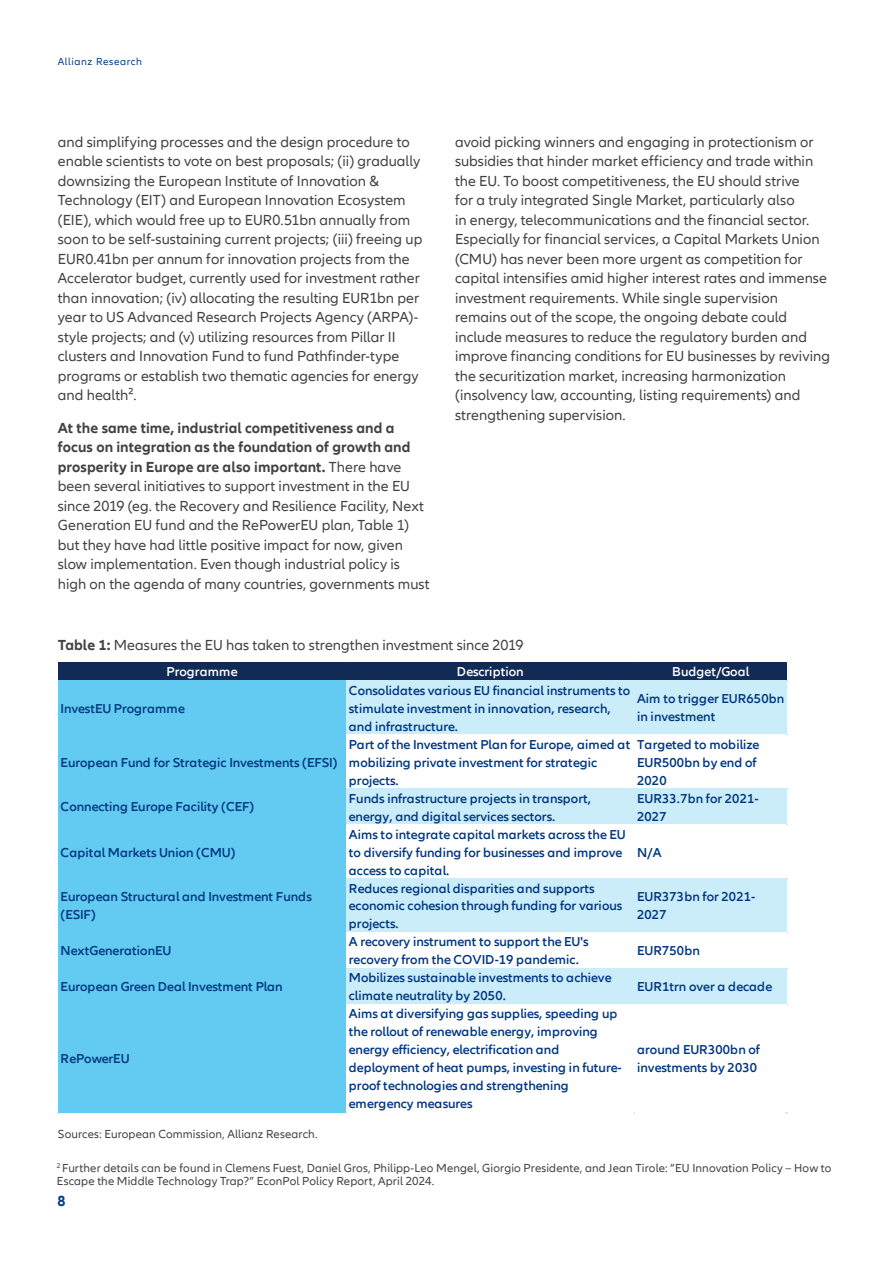
<style>
.page{position:relative;width:893px;height:1263px;background:#fff}
.page>*{position:absolute;margin:0;border:0;box-sizing:border-box;transform-origin:0 0}
.t1{font:15px/19.5px "Allianz Neo";letter-spacing:.005em;color:#424241}
.t2{font:700 15px "Allianz Neo";color:#033f85}
.t3{font:600 13.35px/18px "Allianz Neo";color:#003781}
.t4{font:600 13.35px "Allianz Neo";letter-spacing:.005em;color:#fff}
.t5{font:12px/13.5px "Allianz Neo";letter-spacing:.01em;color:#424241}
.t6{font:10.5px "Allianz Neo";letter-spacing:.06em;color:#033f85}
.s1{font-weight:700}
</style>
<div class="page">
<div style="left:59px;top:663px;width:728px;height:18px;background:#122b54"></div>
<div style="left:59px;top:681px;width:288px;height:54px;background:#63caf1"></div>
<div style="left:346px;top:681px;width:441px;height:54px;background:#cbedfa"></div>
<div style="left:59px;top:735px;width:288px;height:54px;background:#63caf1"></div>
<div style="left:346px;top:735px;width:441px;height:54px;background:#fff"></div>
<div style="left:59px;top:788px;width:288px;height:37px;background:#63caf1"></div>
<div style="left:346px;top:788px;width:441px;height:37px;background:#cbedfa"></div>
<div style="left:59px;top:824px;width:288px;height:55px;background:#63caf1"></div>
<div style="left:346px;top:824px;width:441px;height:55px;background:#fff"></div>
<div style="left:59px;top:878px;width:288px;height:55px;background:#63caf1"></div>
<div style="left:346px;top:878px;width:441px;height:55px;background:#cbedfa"></div>
<div style="left:59px;top:932px;width:288px;height:37px;background:#63caf1"></div>
<div style="left:346px;top:932px;width:441px;height:37px;background:#fff"></div>
<div style="left:59px;top:968px;width:288px;height:37px;background:#63caf1"></div>
<div style="left:346px;top:968px;width:441px;height:37px;background:#cbedfa"></div>
<div style="left:59px;top:1004px;width:288px;height:109px;background:#63caf1"></div>
<div style="left:346px;top:1004px;width:441px;height:109px;background:#fff"></div>
<p class="t6" style="left:58px;top:56px;width:86px">Allianz Research</p>
<p class="t1" style="left:58px;top:133px;width:366px">and simplifying processes and the design procedure to enable scientists to vote on best proposals; (ii) gradually downsizing the European Institute of Innovation &amp; Technology (EIT) and European Innovation Ecosystem (EIE), which would free up to EUR0.51bn annually from soon to be self-sustaining current projects; (iii) freeing up EUR0.41bn per annum for innovation projects from the Accelerator budget, currently used for investment rather than innovation; (iv) allocating the resulting EUR1bn per year to US Advanced Research Projects Agency (ARPA)- style projects; and (v) utilizing resources from Pillar II clusters and Innovation Fund to fund Pathfinder-type programs or establish two thematic agencies for energy and health².</p>
<p class="t1" style="left:58px;top:418px;width:373px"><span class="s1">At the same time, industrial competitiveness and a focus on integration as the foundation of growth and prosperity in Europe are also important.</span> There have been several initiatives to support investment in the EU since 2019 (eg. the Recovery and Resilience Facility, Next Generation EU fund and the RePowerEU plan, Table 1) but they have had little positive impact for now, given slow implementation. Even though industrial policy is high on the agenda of many countries, governments must</p>
<p class="t1" style="left:455px;top:133px;width:377px">avoid picking winners and engaging in protectionism or subsidies that hinder market efficiency and trade within the EU. To boost competitiveness, the EU should strive<br>for a truly integrated Single Market, particularly also<br>in energy, telecommunications and the financial sector.<br>Especially for financial services, a Capital Markets Union (CMU) has never been more urgent as competition for capital intensifies amid higher interest rates and immense investment requirements. While single supervision remains out of the scope, the ongoing debate could include measures to reduce the regulatory burden and improve financing conditions for EU businesses by reviving the securitization market, increasing harmonization (insolvency law, accounting, listing requirements) and strengthening supervision.</p>
<p class="t1" style="left:58px;top:636px;width:467px"><span class="s1">Table 1:</span> Measures the EU has taken to strengthen investment since 2019</p>
<p class="t4" style="left:167px;top:664px;width:73px">Programme</p>
<p class="t4" style="left:457px;top:664px;width:68px">Description</p>
<p class="t4" style="left:672px;top:664px;width:79px">Budget/Goal</p>
<p class="t3" style="left:61px;top:699px;width:126px">InvestEU Programme</p>
<p class="t3" style="left:349px;top:681px;width:283px">Consolidates various EU financial instruments to stimulate investment in innovation, research, and infrastructure.</p>
<p class="t3" style="left:637px;top:690px;width:149px">Aim to trigger EUR650bn in investment</p>
<p class="t3" style="left:61px;top:753px;width:278px">European Fund for Strategic Investments (EFSI)</p>
<p class="t3" style="left:349px;top:735px;width:283px">Part of the Investment Plan for Europe, aimed at mobilizing private investment for strategic projects.</p>
<p class="t3" style="left:637px;top:735px;width:124px">Targeted to mobilize<br>EUR500bn by end of<br>2020</p>
<p class="t3" style="left:61px;top:798px;width:195px">Connecting Europe Facility (CEF)</p>
<p class="t3" style="left:349px;top:789px;width:244px">Funds infrastructure projects in transport, energy, and digital services sectors.</p>
<p class="t3" style="left:637px;top:789px;width:123px">EUR33.7bn for 2021-<br>2027</p>
<p class="t3" style="left:61px;top:843px;width:176px">Capital Markets Union (CMU)</p>
<p class="t3" style="left:349px;top:825px;width:278px">Aims to integrate capital markets across the EU to diversify funding for businesses and improve access to capital.</p>
<p class="t3" style="left:637px;top:843px;width:26px">N/A</p>
<p class="t3" style="left:61px;top:888px;width:253px">European Structural and Investment Funds (ESIF)</p>
<p class="t3" style="left:349px;top:879px;width:275px">Reduces regional disparities and supports economic cohesion through funding for various projects.</p>
<p class="t3" style="left:637px;top:888px;width:120px">EUR373bn for 2021-<br>2027</p>
<p class="t3" style="left:61px;top:942px;width:112px">NextGenerationEU</p>
<p class="t3" style="left:349px;top:933px;width:241px">A recovery instrument to support the EU's recovery from the COVID-19 pandemic.</p>
<p class="t3" style="left:637px;top:942px;width:64px">EUR750bn</p>
<p class="t3" style="left:61px;top:978px;width:224px">European Green Deal Investment Plan</p>
<p class="t3" style="left:349px;top:969px;width:264px">Mobilizes sustainable investments to achieve climate neutrality by 2050.</p>
<p class="t3" style="left:637px;top:978px;width:137px">EUR1trn over a decade</p>
<p class="t3" style="left:61px;top:1050px;width:71px">RePowerEU</p>
<p class="t3" style="left:349px;top:1005px;width:274px">Aims at diversifying gas supplies, speeding up the rollout of renewable energy, improving energy efficiency, electrification and deployment of heat pumps, investing in future&shy;proof technologies and strengthening emergency measures</p>
<p class="t3" style="left:637px;top:1041px;width:125px">around EUR300bn of investments by 2030</p>
<p class="t5" style="left:58px;top:1127px;width:261px">Sources: European Commission, Allianz Research.</p>
<p class="t5" style="left:57px;top:1161px;width:776px"><sup>2</sup> Further details can be found in Clemens Fuest, Daniel Gros, Philipp-Leo Mengel, Giorgio Presidente, and Jean Tirole: “EU Innovation Policy – How to<br>Escape the Middle Technology Trap?” EconPol Policy Report, April 2024.</p>
<p class="t2" style="left:57px;top:1192px;width:10px">8</p>
</div>
